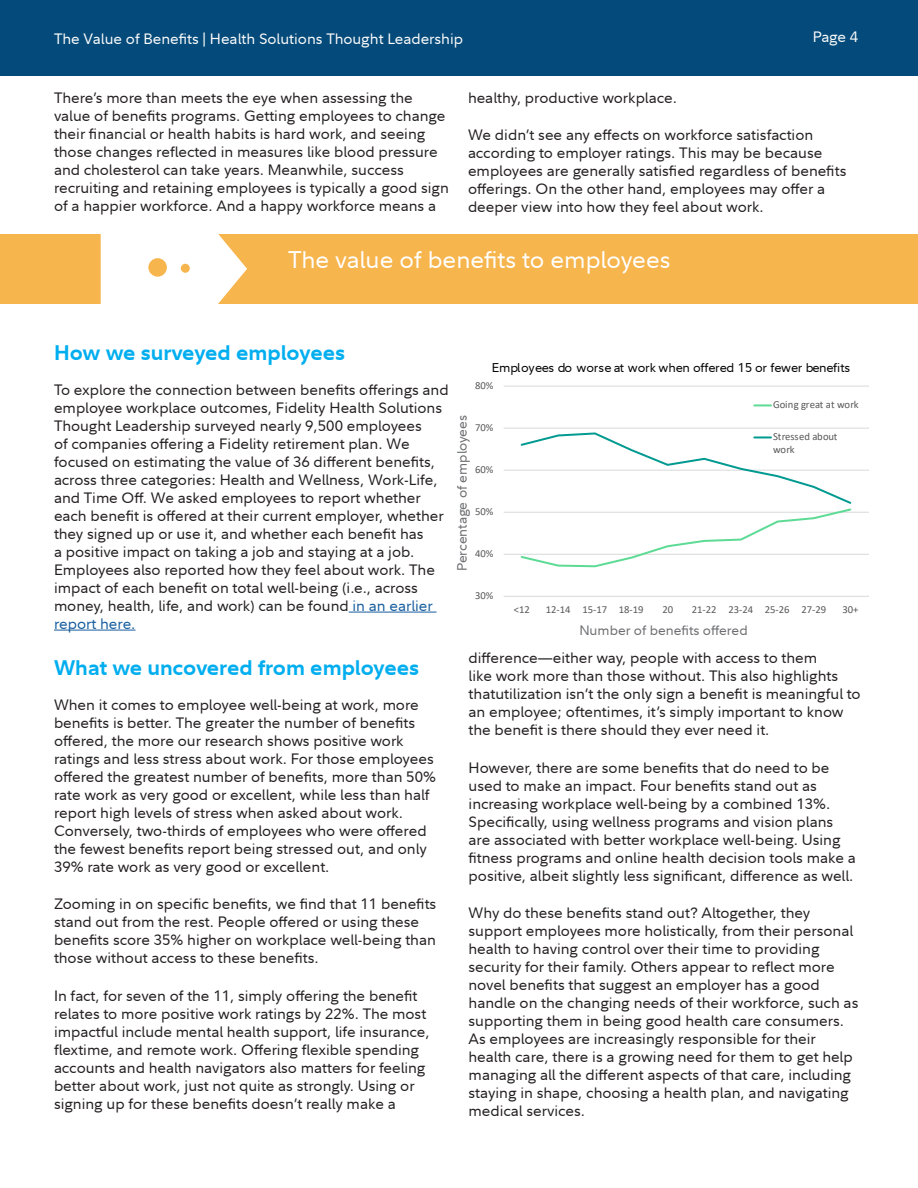
<style>
.page{position:relative;width:918px;height:1188px;background:#fff}
.page>*{position:absolute;margin:0;border:0;box-sizing:border-box;transform-origin:0 0}
.Inside_-_Body_10pt{font:24px "Fidelity Sans";color:#fff}
.Inside_-_Main_Header{font:700 21px "Fidelity Sans";color:#00aeef}
.Inside_-_Body_10pt-2{font:15px/18px "Fidelity Sans";color:#231f20}
.t1{font:15px "Fidelity Sans";color:#fcfcfc}
.t2{font:15px "Fidelity Sans";color:#fafafa}
.Page_1_-_Body_12{font:13.5px "Fidelity Sans";color:#6c6d70}
.t3{font:12.75px "Fidelity Sans";letter-spacing:-.015em;color:#000}
.t4{font:10.65px/13px "Calibri";letter-spacing:-.005em;color:#595959}
.s1{color:#175d9e}
</style>
<div class="page">
<div style="left:0;top:0;width:918px;height:76px;background:#044a7a"></div>
<div style="left:1px;top:234px;width:917px;height:70px;background:#f7b54d"></div>
<svg style="left:101px;top:234px;width:146px;height:70px;background:#fef7ed"></svg>
<div style="left:181px;top:264px;width:9px;height:9px;background:#f7b54d;border-radius:50%"></div>
<div style="left:148px;top:258px;width:19px;height:19px;background:#f7b54d;border-radius:50%"></div>
<hr style="left:349px;top:612px;width:88px;height:1px;background:#175d9e">
<hr style="left:54px;top:630px;width:82px;height:1px;background:#175d9e">
<hr style="left:504px;top:554px;width:365px;height:1px;background:#d9d9d9">
<hr style="left:504px;top:512px;width:365px;height:1px;background:#d9d9d9">
<hr style="left:504px;top:470px;width:365px;height:1px;background:#d9d9d9">
<hr style="left:504px;top:428px;width:365px;height:1px;background:#d9d9d9">
<hr style="left:504px;top:386px;width:365px;height:1px;background:#d9d9d9">
<hr style="left:504px;top:596px;width:365px;height:1px;background:#d9d9d9">
<svg style="left:754px;top:404px;width:17px;height:2px"></svg>
<svg style="left:519px;top:432px;width:334px;height:136px"></svg>
<p class="t1" style="left:54px;top:29px;width:411px">The Value of Benefits | Health Solutions Thought Leadership</p>
<p class="t2" style="left:813px;top:27px;width:47px">Page 4</p>
<p class="Inside_-_Body_10pt-2" style="left:54px;top:88px;width:396px">There’s more than meets the eye when assessing the value of benefits programs. Getting employees to change their financial or health habits is hard work, and seeing those changes reflected in measures like blood pressure and cholesterol can take years. Meanwhile, success recruiting and retaining employees is typically a good sign of a happier workforce. And a happy workforce means a</p>
<p class="Inside_-_Body_10pt-2" style="left:468px;top:88px;width:210px">healthy, productive workplace.</p>
<p class="Inside_-_Body_10pt-2" style="left:468px;top:126px;width:380px">We didn’t see any effects on workforce satisfaction according to employer ratings. This may be because employees are generally satisfied regardless of benefits offerings. On the other hand, employees may offer a deeper view into how they feel about work.</p>
<p class="Inside_-_Body_10pt" style="left:288px;top:243px;width:384px">The value of benefits to employees</p>
<p class="Inside_-_Main_Header" style="left:54px;top:339px;width:293px">How we surveyed employees</p>
<p class="Inside_-_Body_10pt-2" style="left:54px;top:381px;width:396px">To explore the connection between benefits offerings and employee workplace outcomes, Fidelity Health Solutions Thought Leadership surveyed nearly 9,500 employees<br>of companies offering a Fidelity retirement plan. We focused on estimating the value of 36 different benefits, across three categories: Health and Wellness, Work-Life, and Time Off. We asked employees to report whether each benefit is offered at their current employer, whether they signed up or use it, and whether each benefit has<br>a positive impact on taking a job and staying at a job.<br>Employees also reported how they feel about work. The impact of each benefit on total well-being (i.e., across money, health, life, and work) can be found <span class="s1">in an earlier report here.</span></p>
<p class="Inside_-_Main_Header" style="left:54px;top:654px;width:367px">What we uncovered from employees</p>
<p class="Inside_-_Body_10pt-2" style="left:54px;top:696px;width:384px">When it comes to employee well-being at work, more benefits is better. The greater the number of benefits offered, the more our research shows positive work ratings and less stress about work. For those employees offered the greatest number of benefits, more than 50% rate work as very good or excellent, while less than half report high levels of stress when asked about work.<br>Conversely, two-thirds of employees who were offered the fewest benefits report being stressed out, and only 39% rate work as very good or excellent.</p>
<p class="Inside_-_Body_10pt-2" style="left:54px;top:895px;width:384px">Zooming in on specific benefits, we find that 11 benefits stand out from the rest. People offered or using these benefits score 35% higher on workplace well-being than those without access to these benefits.</p>
<p class="Inside_-_Body_10pt-2" style="left:54px;top:987px;width:377px">In fact, for seven of the 11, simply offering the benefit relates to more positive work ratings by 22%. The most impactful include mental health support, life insurance, flextime, and remote work. Offering flexible spending accounts and health navigators also matters for feeling better about work, just not quite as strongly. Using or signing up for these benefits doesn’t really make a</p>
<p class="t3" style="left:492px;top:359px;width:360px">Employees do worse at work when offered 15 or fewer benefits</p>
<p class="t4" style="left:475px;top:379px;width:20px">80%</p>
<p class="Page_1_-_Body_12" style="left:453px;top:571px;width:157px;rotate:-90deg">Percentage of employees</p>
<p class="t4" style="left:475px;top:421px;width:20px">70%</p>
<p class="t4" style="left:475px;top:463px;width:20px">60%</p>
<p class="t4" style="left:475px;top:505px;width:20px">50%</p>
<p class="t4" style="left:475px;top:547px;width:20px">40%</p>
<p class="t4" style="left:475px;top:589px;width:20px">30%</p>
<p class="t4" style="left:773px;top:398px;width:87px">Going great at work</p>
<p class="t4" style="left:773px;top:430px;width:66px">Stressed about work</p>
<p class="t4" style="left:514px;top:603px;width:18px">&lt;12</p>
<p class="t4" style="left:546px;top:603px;width:99px">12-14 15-17 18-19</p>
<p class="t4" style="left:662px;top:603px;width:12px">20</p>
<p class="t4" style="left:692px;top:603px;width:136px">21-22 23-24 25-26 27-29</p>
<p class="t4" style="left:842px;top:603px;width:17px">30+</p>
<p class="Page_1_-_Body_12" style="left:579px;top:621px;width:170px">Number of benefits offered</p>
<p class="Inside_-_Body_10pt-2" style="left:469px;top:649px;width:394px">difference—either way, people with access to them<br>like work more than those without. This also highlights thatutilization isn’t the only sign a benefit is meaningful to an employee; oftentimes, it’s simply important to know the benefit is there should they ever need it.</p>
<p class="Inside_-_Body_10pt-2" style="left:469px;top:759px;width:389px">However, there are some benefits that do need to be used to make an impact. Four benefits stand out as increasing workplace well-being by a combined 13%.<br>Specifically, using wellness programs and vision plans are associated with better workplace well-being. Using fitness programs and online health decision tools make a positive, albeit slightly less significant, difference as well.</p>
<p class="Inside_-_Body_10pt-2" style="left:469px;top:904px;width:391px">Why do these benefits stand out? Altogether, they support employees more holistically, from their personal health to having control over their time to providing security for their family. Others appear to reflect more novel benefits that suggest an employer has a good handle on the changing needs of their workforce, such as supporting them in being good health care consumers.<br>As employees are increasingly responsible for their health care, there is a growing need for them to get help managing all the different aspects of that care, including staying in shape, choosing a health plan, and navigating medical services.</p>
</div>
